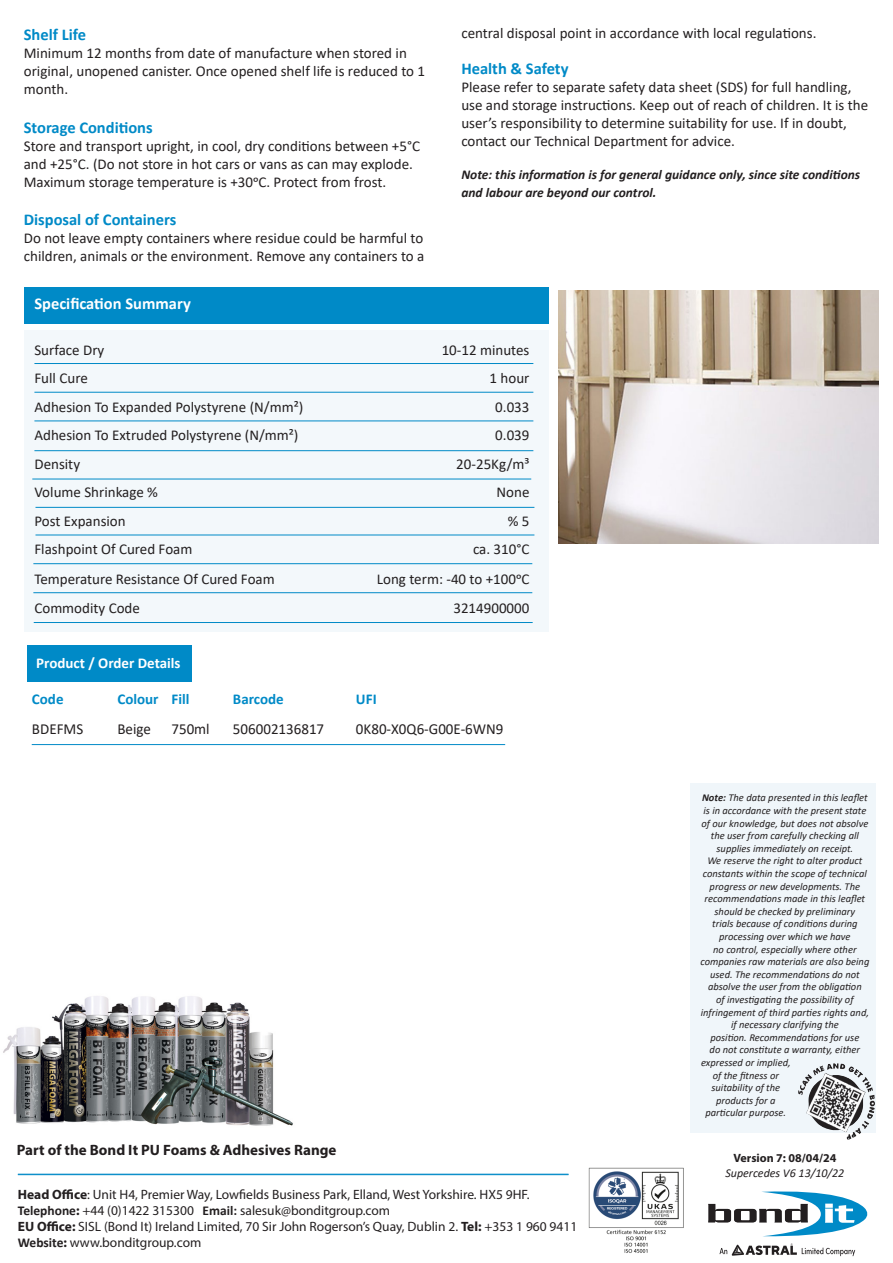
<style>
.page{position:relative;width:893px;height:1263px;background:#fff}
.page>*{position:absolute;margin:0;border:0;box-sizing:border-box;transform-origin:0 0}
.t1{font:700 16.5px "Calibri";color:#008ac7}
.t2{font:700 16.5px "Calibri";color:#fff}
.t3{font:15.3px "Calibri";color:#231f20}
.t4{font:15px/18px "Calibri";color:#231f20}
.t5{font:700 15px "Myriad Pro";color:#231f20}
.t6{font:700 15px "Calibri";color:#008ac7}
.t7{font:700 15px "Calibri";color:#fff}
.t8{font:13.5px "Myriad Pro";color:#231f20}
.t9{font:italic 700 13.5px/18px "Calibri";color:#231f20}
.t10{font:italic 12px "Calibri";color:#231f20}
.t11{font:700 12px "Myriad Pro";color:#231f20}
.t12{font:italic 10.5px/12.6px "Calibri";color:#231f20;text-align:center}
.s1{font-weight:700}
.s2{font-family:"Calibri";font-weight:700}
</style>
<div class="page">
<div style="left:690px;top:783px;width:186px;height:349px;background:#f0f6fa"></div>
<svg style="left:708px;top:1191px;width:160px;height:46px"></svg>
<img style="left:589px;top:1167px;width:95px;height:86px">
<img style="left:799px;top:1063px;width:67px;height:69px">
<div style="left:28px;top:645px;width:164px;height:37px;background:#008ac7"></div>
<div style="left:24px;top:330px;width:524px;height:301px;background:#f3f8fb"></div>
<div style="left:24px;top:287px;width:524px;height:36px;background:#008ac7"></div>
<hr style="left:34px;top:363px;width:499px;height:1px;background:#008ac7">
<hr style="left:34px;top:392px;width:499px;height:1px;background:#008ac7">
<hr style="left:34px;top:420px;width:499px;height:1px;background:#008ac7">
<hr style="left:34px;top:450px;width:499px;height:1px;background:#008ac7">
<hr style="left:32px;top:744px;width:473px;height:1px;background:#008ac7">
<hr style="left:32px;top:479px;width:499px;height:1px;background:#008ac7">
<hr style="left:36px;top:507px;width:498px;height:1px;background:#008ac7">
<hr style="left:36px;top:535px;width:498px;height:1px;background:#008ac7">
<hr style="left:33px;top:563px;width:499px;height:1px;background:#008ac7">
<hr style="left:33px;top:592px;width:499px;height:1px;background:#008ac7">
<img style="left:559px;top:290px;width:319px;height:253px">
<hr style="left:18px;top:1174px;width:550px;height:1px;background:#008ac7">
<img style="left:3px;top:996px;width:290px;height:130px">
<hr style="left:34px;top:622px;width:499px;height:1px;background:#008ac7">
<svg style="left:719px;top:1243px;width:136px;height:13px"></svg>
<p class="t1" style="left:24px;top:22px;width:64px">Shelf Life</p>
<p class="t4" style="left:24px;top:43px;width:403px">Minimum 12 months from date of manufacture when stored in original, unopened canister. Once opened shelf life is reduced to 1 month.</p>
<p class="t1" style="left:24px;top:116px;width:130px">Storage Conditions</p>
<p class="t4" style="left:24px;top:137px;width:398px">Store and transport upright, in cool, dry conditions between +5°C</p>
<p class="t4" style="left:24px;top:155px;width:391px">and +25°C. (Do not store in hot cars or vans as can may explode.</p>
<p class="t4" style="left:24px;top:173px;width:364px">Maximum storage temperature is +30oC. Protect from frost.</p>
<p class="t1" style="left:24px;top:208px;width:154px">Disposal of Containers</p>
<p class="t4" style="left:24px;top:229px;width:401px">Do not leave empty containers where residue could be harmful to</p>
<p class="t4" style="left:24px;top:247px;width:402px">children, animals or the environment. Remove any containers to a</p>
<p class="t4" style="left:461px;top:24px;width:357px">central disposal point in accordance with local regulations.</p>
<p class="t1" style="left:461px;top:57px;width:109px">Health &amp; Safety</p>
<p class="t4" style="left:461px;top:78px;width:408px">Please refer to separate safety data sheet (SDS) for full handling, use and storage instructions. Keep out of reach of children. It is the user’s responsibility to determine suitability for use. If in doubt,</p>
<p class="t4" style="left:461px;top:132px;width:275px">contact our Technical Department for advice.</p>
<p class="t9" style="left:461px;top:165px;width:400px">Note: this information is for general guidance only, since site conditions and labour are beyond our control.</p>
<p class="t2" style="left:34px;top:292px;width:158px">Specification Summary</p>
<p class="t4" style="left:34px;top:341px;width:71px">Surface Dry</p>
<p class="t4" style="left:442px;top:341px;width:89px">10-12 minutes</p>
<p class="t4" style="left:34px;top:369px;width:55px">Full Cure</p>
<p class="t4" style="left:490px;top:369px;width:41px">1 hour</p>
<p class="t4" style="left:34px;top:398px;width:270px">Adhesion To Expanded Polystyrene (N/mm²)</p>
<p class="t4" style="left:495px;top:398px;width:36px">0.033</p>
<p class="t4" style="left:34px;top:426px;width:266px">Adhesion To Extruded Polystyrene (N/mm²)</p>
<p class="t4" style="left:495px;top:426px;width:36px">0.039</p>
<p class="t4" style="left:34px;top:455px;width:47px">Density</p>
<p class="t4" style="left:456px;top:455px;width:75px">20-25Kg/m³</p>
<p class="t4" style="left:34px;top:483px;width:125px">Volume Shrinkage %</p>
<p class="t4" style="left:497px;top:483px;width:34px">None</p>
<p class="t4" style="left:34px;top:512px;width:93px">Post Expansion</p>
<p class="t4" style="left:508px;top:512px;width:23px">% 5</p>
<p class="t4" style="left:34px;top:540px;width:159px">Flashpoint Of Cured Foam</p>
<p class="t4" style="left:473px;top:540px;width:58px">ca. 310°C</p>
<p class="t4" style="left:34px;top:570px;width:242px">Temperature Resistance Of Cured Foam</p>
<p class="t4" style="left:377px;top:570px;width:154px">Long term: -40 to +100oC</p>
<p class="t4" style="left:34px;top:599px;width:107px">Commodity Code</p>
<p class="t4" style="left:453px;top:599px;width:78px">3214900000</p>
<p class="t7" style="left:36px;top:652px;width:146px">Product / Order Details</p>
<p class="t6" style="left:32px;top:689px;width:33px">Code</p>
<p class="t6" style="left:117px;top:689px;width:73px">Colour Fill</p>
<p class="t6" style="left:233px;top:689px;width:52px">Barcode</p>
<p class="t6" style="left:356px;top:689px;width:22px">UFI</p>
<p class="t3" style="left:32px;top:718px;width:53px">BDEFMS</p>
<p class="t3" style="left:117px;top:718px;width:35px">Beige</p>
<p class="t3" style="left:171px;top:718px;width:40px">750ml</p>
<p class="t3" style="left:233px;top:718px;width:93px">506002136817</p>
<p class="t3" style="left:356px;top:718px;width:149px">0K80-X0Q6-G00E-6WN9</p>
<p class="t5" style="left:17px;top:1140px;width:321px">Part of the Bond It PU Foams &amp; Adhesives Range</p>
<p class="t8" style="left:18px;top:1186px;width:513px"><span class="s1">Head Office</span>: Unit H4, Premier Way, Lowfields Business Park, Elland, West Yorkshire. HX5 9HF.</p>
<p class="t8" style="left:18px;top:1202px;width:374px"><span class="s2">Telephone</span><span class="s1">:</span> +44 (0)1422 315300 <span class="s2">Email:</span> salesuk@bonditgroup.com</p>
<p class="t8" style="left:18px;top:1218px;width:561px"><span class="s1">EU Office:</span> SISL (Bond It) Ireland Limited, 70 Sir John Rogerson’s Quay, Dublin 2. <span class="s1">Tel:</span> +353 1 960 9411</p>
<p class="t8" style="left:18px;top:1234px;width:185px"><span class="s2">Website</span><span class="s1">:</span> www.bonditgroup.com</p>
<p class="t12" style="left:701px;top:791px;width:168px"><span class="s1">Note:</span> The data presented in this leaflet is in accordance with the present state of our knowledge, but does not absolve the user from carefully checking all supplies immediately on receipt.</p>
<p class="t12" style="left:700px;top:854px;width:170px">We reserve the right to alter product constants within the scope of technical progress or new developments. The recommendations made in this leaflet should be checked by preliminary<br>trials because of conditions during processing over which we have<br>no control, especially where other companies raw materials are also being used. The recommendations do not absolve the user from the obligation<br>of investigating the possibility of infringement of third parties rights and, if necessary clarifying the</p>
<p class="t12" style="left:710px;top:1030px;width:151px">position. Recommendations for use</p>
<p class="t12" style="left:710px;top:1043px;width:152px">do not constitute a warranty, either</p>
<p class="t12" style="left:701px;top:1056px;width:91px">expressed or implied,</p>
<p class="t12" style="left:713px;top:1068px;width:68px">of the fitness or</p>
<p class="t12" style="left:711px;top:1081px;width:70px">suitability of the</p>
<p class="t12" style="left:716px;top:1093px;width:61px">products for a</p>
<p class="t12" style="left:705px;top:1106px;width:82px">particular purpose.</p>
<p class="t11" style="left:733px;top:1150px;width:105px">Version 7: 08/04/24</p>
<p class="t10" style="left:725px;top:1164px;width:120px">Supercedes V6 13/10/22</p>
</div>
